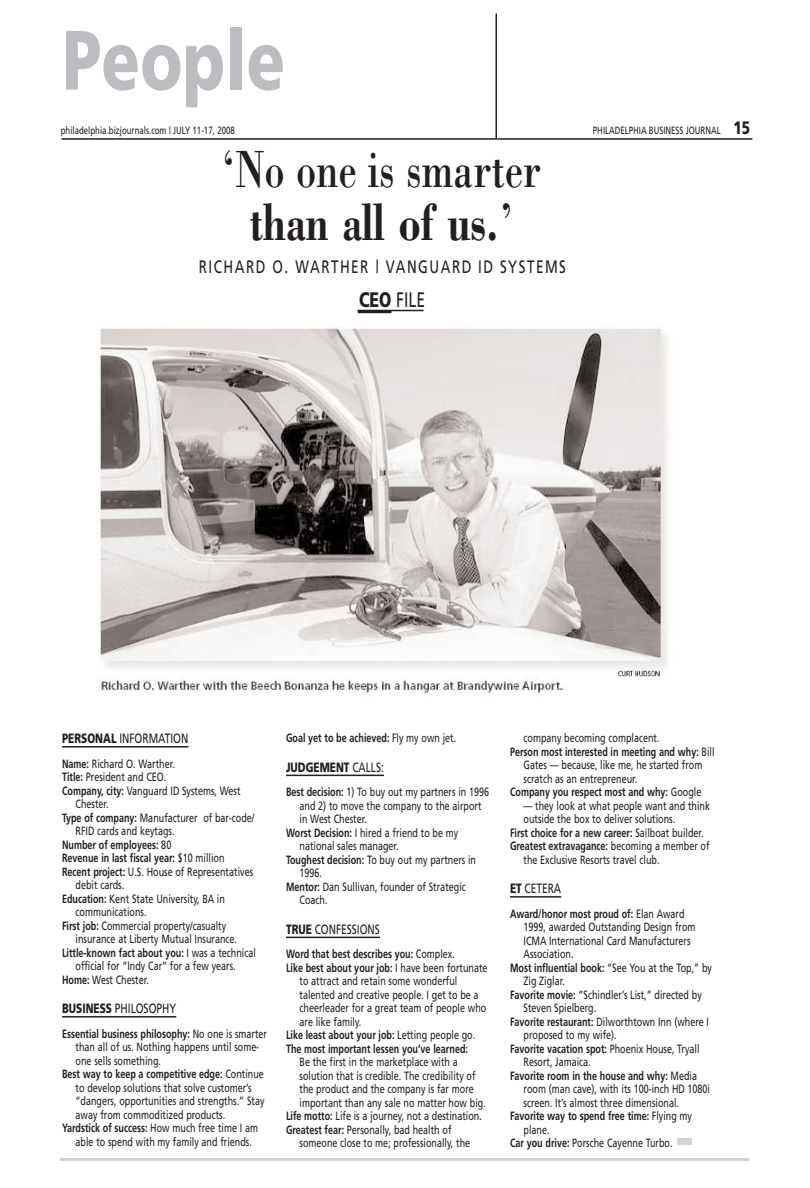
<style>
.page{position:relative;width:810px;height:1188px;background:#fff}
.page>*{position:absolute;margin:0;border:0;box-sizing:border-box;transform-origin:0 0}
.t1{font:900 84px "Frutiger";letter-spacing:.005em;color:#bcbdc0;scale:.75 1}
.t2{font:54px/52.5px "Bodoni";color:#231f20;text-align:center;scale:.75 1}
.t3{font:21px "Frutiger";color:#231f20;scale:.75 1}
.t4{font:18px "Frutiger";letter-spacing:.11em;color:#231f20;scale:.75 1}
.t5{font:13.5px "Frutiger";color:#231f20;scale:.75 1}
.t6{font:900 13.5px "Frutiger";color:#231f20;scale:.75 1}
.t7{font:12px "Frutiger";color:#231f20;scale:.75 1}
.t8{font:700 12px "Frutiger";color:#231f20;scale:.75 1}
.t9{font:10.5px "Frutiger";color:#231f20;scale:.75 1}
.s1{font-weight:900;font-size:18px}
.s2{font-weight:700}
.s3{font-weight:900}
.s4{font-weight:400}
</style>
<div class="page">
<hr style="left:358px;top:310px;width:66px;height:1px;background:#231f20">
<hr style="left:358px;top:310px;width:34px;height:3px;background:#231f20">
<img style="left:99px;top:328px;width:569px;height:369px">
<hr style="left:62px;top:746px;width:126px;height:2px;background:#231f20">
<hr style="left:62px;top:1016px;width:114px;height:2px;background:#231f20">
<hr style="left:286px;top:775px;width:98px;height:1px;background:#231f20">
<hr style="left:286px;top:937px;width:94px;height:1px;background:#231f20">
<hr style="left:510px;top:896px;width:51px;height:2px;background:#231f20">
<hr style="left:61px;top:1159px;width:688px;height:2px;background:#d1d2d4">
<div style="left:677px;top:1139px;width:15px;height:6px;background:#d1d2d4"></div>
<hr style="left:61px;top:138px;width:691px;height:2px;background:#231f20">
<hr style="left:495px;top:13px;width:2px;height:125px;background:#231f20">
<h1 class="t1" style="left:63px;top:27px;width:298px">People</h1>
<p class="t9" style="left:61px;top:126px;width:234px">philadelphia.bizjournals.com | JULY 11-17, 2008</p>
<p class="t9" style="left:593px;top:126px;width:211px">PHILADELPHIA BUSINESS JOURNAL <span class="s1">15</span></p>
<h2 class="t2" style="left:222px;top:142px;width:427px">‘No one is smarter <span class="s2">than all of us.</span>’</h2>
<h3 class="t4" style="left:199px;top:259px;width:491px">RICHARD O. WARTHER | VANGUARD ID SYSTEMS</h3>
<h3 class="t3" style="left:359px;top:291px;width:90px"><span class="s3">CEO</span> FILE</h3>
<p class="t5" style="left:62px;top:733px;width:170px"><span class="s3">PERSONAL</span> INFORMATION</p>
<p class="t7" style="left:62px;top:759px;width:152px"><span class="s2">Name:</span> Richard O. Warther.</p>
<p class="t7" style="left:62px;top:772px;width:141px"><span class="s2">Title:</span> President and CEO.</p>
<p class="t7" style="left:62px;top:786px;width:239px"><span class="s2">Company, city:</span> Vanguard ID Systems, West</p>
<p class="t7" style="left:76px;top:799px;width:46px">Chester.</p>
<p class="t7" style="left:62px;top:813px;width:258px"><span class="s2">Type of company:</span> Manufacturer of bar-code/</p>
<p class="t7" style="left:76px;top:826px;width:134px">RFID cards and keytags.</p>
<p class="t8" style="left:62px;top:840px;width:147px">Number of employees: <span class="s4">80</span></p>
<p class="t8" style="left:62px;top:853px;width:218px">Revenue in last fiscal year: <span class="s4">$10 million</span></p>
<p class="t7" style="left:62px;top:867px;width:256px"><span class="s2">Recent project:</span> U.S. House of Representatives</p>
<p class="t7" style="left:76px;top:880px;width:66px">debit cards.</p>
<p class="t7" style="left:62px;top:894px;width:219px"><span class="s2">Education:</span> Kent State University, BA in</p>
<p class="t7" style="left:76px;top:907px;width:96px">communications.</p>
<p class="t7" style="left:62px;top:921px;width:220px"><span class="s2">First job:</span> Commercial property/casualty</p>
<p class="t7" style="left:76px;top:934px;width:217px">insurance at Liberty Mutual Insurance.</p>
<p class="t8" style="left:62px;top:948px;width:260px">Little-known fact about you: <span class="s4">I was a technical</span></p>
<p class="t7" style="left:76px;top:961px;width:215px">official for “Indy Car” for a few years.</p>
<p class="t7" style="left:62px;top:975px;width:117px"><span class="s2">Home:</span> West Chester.</p>
<p class="t5" style="left:62px;top:1003px;width:154px"><span class="s3">BUSINESS</span> PHILOSOPHY</p>
<p class="t8" style="left:62px;top:1029px;width:275px">Essential business philosophy: <span class="s4">No one is smarter</span></p>
<p class="t7" style="left:76px;top:1042px;width:246px">than all of us. Nothing happens until some-</p>
<p class="t7" style="left:76px;top:1056px;width:116px">one sells something.</p>
<p class="t8" style="left:62px;top:1069px;width:271px">Best way to keep a competitive edge: <span class="s4">Continue</span></p>
<p class="t7" style="left:76px;top:1083px;width:236px">to develop solutions that solve customer’s</p>
<p class="t7" style="left:76px;top:1096px;width:254px">“dangers, opportunities and strengths.” Stay</p>
<p class="t7" style="left:76px;top:1110px;width:201px">away from commoditized products.</p>
<p class="t8" style="left:62px;top:1123px;width:263px">Yardstick of success: <span class="s4">How much free time I am</span></p>
<p class="t7" style="left:76px;top:1137px;width:237px">able to spend with my family and friends.</p>
<p class="t8" style="left:286px;top:733px;width:229px">Goal yet to be achieved: <span class="s4">Fly my own jet.</span></p>
<p class="t6" style="left:286px;top:762px;width:132px">JUDGEMENT <span class="s4">CALLS:</span></p>
<p class="t7" style="left:286px;top:787px;width:272px"><span class="s2">Best decision:</span> 1) To buy out my partners in 1996</p>
<p class="t7" style="left:300px;top:801px;width:244px">and 2) to move the company to the airport</p>
<p class="t7" style="left:300px;top:814px;width:91px">in West Chester.</p>
<p class="t7" style="left:286px;top:828px;width:231px"><span class="s2">Worst Decision:</span> I hired a friend to be my</p>
<p class="t7" style="left:300px;top:841px;width:134px">national sales manager.</p>
<p class="t7" style="left:286px;top:855px;width:255px"><span class="s2">Toughest decision:</span> To buy out my partners in</p>
<p class="t7" style="left:300px;top:868px;width:32px">1996.</p>
<p class="t7" style="left:286px;top:882px;width:241px"><span class="s2">Mentor:</span> Dan Sullivan, founder of Strategic</p>
<p class="t7" style="left:300px;top:895px;width:39px">Coach.</p>
<p class="t5" style="left:286px;top:924px;width:127px"><span class="s3">TRUE</span> CONFESSIONS</p>
<p class="t8" style="left:286px;top:949px;width:227px">Word that best describes you: <span class="s4">Complex.</span></p>
<p class="t8" style="left:286px;top:963px;width:270px">Like best about your job: <span class="s4">I have been fortunate</span></p>
<p class="t7" style="left:300px;top:976px;width:212px">to attract and retain some wonderful</p>
<p class="t7" style="left:300px;top:990px;width:240px">talented and creative people. I get to be a</p>
<p class="t7" style="left:300px;top:1003px;width:251px">cheerleader for a great team of people who</p>
<p class="t7" style="left:300px;top:1017px;width:84px">are like family.</p>
<p class="t8" style="left:286px;top:1030px;width:254px">Like least about your job: <span class="s4">Letting people go.</span></p>
<p class="t8" style="left:286px;top:1044px;width:244px">The most important lessen you’ve learned:</p>
<p class="t7" style="left:300px;top:1057px;width:213px">Be the first in the marketplace with a</p>
<p class="t7" style="left:300px;top:1071px;width:236px">solution that is credible. The credibility of</p>
<p class="t7" style="left:300px;top:1084px;width:234px">the product and the company is far more</p>
<p class="t7" style="left:300px;top:1098px;width:250px">important than any sale no matter how big.</p>
<p class="t7" style="left:286px;top:1111px;width:263px"><span class="s2">Life motto:</span> Life is a journey, not a destination.</p>
<p class="t7" style="left:286px;top:1125px;width:222px"><span class="s2">Greatest fear:</span> Personally, bad health of</p>
<p class="t7" style="left:300px;top:1138px;width:229px">someone close to me; professionally, the</p>
<p class="t7" style="left:524px;top:733px;width:183px">company becoming complacent.</p>
<p class="t8" style="left:510px;top:747px;width:274px">Person most interested in meeting and why: <span class="s4">Bill</span></p>
<p class="t7" style="left:524px;top:760px;width:240px">Gates — because, like me, he started from</p>
<p class="t7" style="left:524px;top:774px;width:153px">scratch as an entrepreneur.</p>
<p class="t8" style="left:510px;top:787px;width:257px">Company you respect most and why: <span class="s4">Google</span></p>
<p class="t7" style="left:524px;top:801px;width:250px">— they look at what people want and think</p>
<p class="t7" style="left:524px;top:814px;width:204px">outside the box to deliver solutions.</p>
<p class="t8" style="left:510px;top:828px;width:260px">First choice for a new career: <span class="s4">Sailboat builder.</span></p>
<p class="t8" style="left:510px;top:841px;width:268px">Greatest extravagance: <span class="s4">becoming a member of</span></p>
<p class="t7" style="left:524px;top:855px;width:183px">the Exclusive Resorts travel club.</p>
<p class="t5" style="left:510px;top:883px;width:70px"><span class="s3">ET</span> CETERA</p>
<p class="t8" style="left:510px;top:909px;width:234px">Award/honor most proud of: <span class="s4">Elan Award</span></p>
<p class="t7" style="left:524px;top:922px;width:231px">1999, awarded Outstanding Design from</p>
<p class="t7" style="left:524px;top:936px;width:224px">ICMA International Card Manufacturers</p>
<p class="t7" style="left:524px;top:949px;width:68px">Association.</p>
<p class="t8" style="left:510px;top:963px;width:271px">Most influential book: <span class="s4">“See You at the Top,” by</span></p>
<p class="t7" style="left:524px;top:976px;width:57px">Zig Ziglar.</p>
<p class="t7" style="left:510px;top:990px;width:257px"><span class="s2">Favorite movie:</span> “Schindler’s List,” directed by</p>
<p class="t7" style="left:524px;top:1003px;width:99px">Steven Spielberg.</p>
<p class="t7" style="left:510px;top:1017px;width:267px"><span class="s2">Favorite restaurant:</span> Dilworthtown Inn (where I</p>
<p class="t7" style="left:524px;top:1030px;width:126px">proposed to my wife).</p>
<p class="t8" style="left:510px;top:1044px;width:254px">Favorite vacation spot: <span class="s4">Phoenix House, Tryall</span></p>
<p class="t7" style="left:524px;top:1057px;width:91px">Resort, Jamaica.</p>
<p class="t8" style="left:510px;top:1071px;width:251px">Favorite room in the house and why: <span class="s4">Media</span></p>
<p class="t7" style="left:524px;top:1084px;width:250px">room (man cave), with its 100-inch HD 1080i</p>
<p class="t7" style="left:524px;top:1098px;width:209px">screen. It’s almost three dimensional.</p>
<p class="t8" style="left:510px;top:1111px;width:244px">Favorite way to spend free time: <span class="s4">Flying my</span></p>
<p class="t7" style="left:524px;top:1125px;width:36px">plane.</p>
<p class="t7" style="left:510px;top:1138px;width:218px"><span class="s2">Car you drive:</span> Porsche Cayenne Turbo.</p>
</div>
